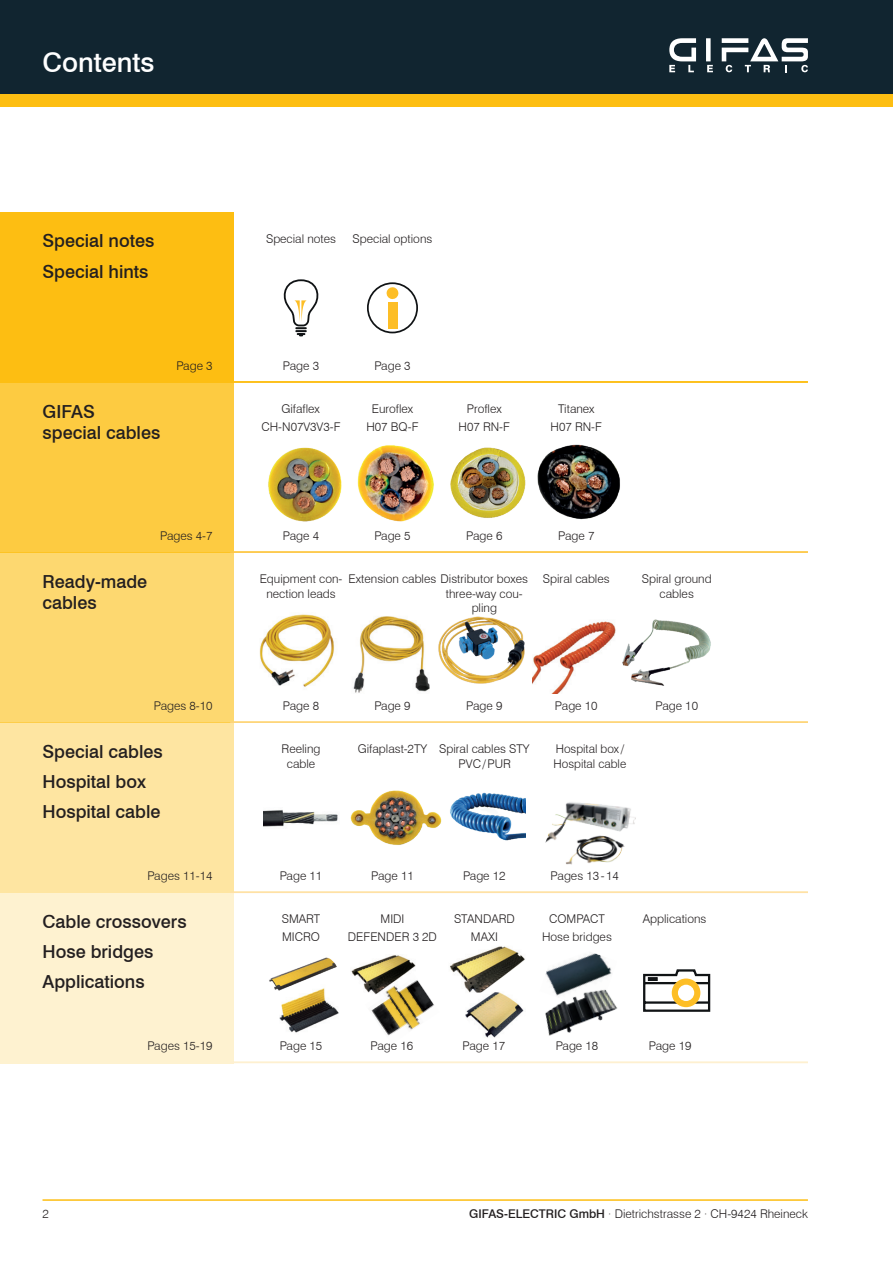
<style>
.page{position:relative;width:893px;height:1263px;background:#fff}
.page>*{position:absolute;margin:0;border:0;box-sizing:border-box;transform-origin:0 0}
.t1{font:500 27px "Swiss 721 BT";color:#fff}
.t2{font:500 18px/30.2px "Swiss 721 BT";color:#231f20}
.t3{font:300 12px/14.4px "Swiss 721 BT";color:#231f20;text-align:center}
.s1{font-weight:500}
</style>
<div class="page">
<div style="left:0;top:89px;width:893px;height:17px;background:#fdbe12"></div>
<div style="left:0;top:0;width:893px;height:94px;background:#112530"></div>
<div style="left:0;top:213px;width:234px;height:170px;background:#fdbe12"></div>
<div style="left:0;top:383px;width:234px;height:170px;background:#fdcb41"></div>
<div style="left:0;top:553px;width:234px;height:170px;background:#fdd870"></div>
<div style="left:0;top:723px;width:234px;height:170px;background:#fee5a1"></div>
<div style="left:0;top:893px;width:234px;height:170px;background:#fef2d0"></div>
<div style="left:706px;top:38px;width:5px;height:23px;background:#fff"></div>
<svg style="left:669px;top:38px;width:27px;height:34px"></svg>
<svg style="left:707px;top:65px;width:6px;height:7px"></svg>
<svg style="left:722px;top:38px;width:86px;height:34px"></svg>
<hr style="left:43px;top:1199px;width:765px;height:2px;background:#fdbe12">
<img style="left:259px;top:614px;width:76px;height:73px">
<img style="left:279px;top:992px;width:60px;height:41px">
<img style="left:533px;top:621px;width:83px;height:73px">
<img style="left:351px;top:955px;width:64px;height:34px">
<img style="left:353px;top:616px;width:77px;height:77px">
<img style="left:269px;top:957px;width:68px;height:35px">
<img style="left:268px;top:447px;width:74px;height:75px">
<img style="left:357px;top:445px;width:77px;height:77px">
<img style="left:450px;top:447px;width:76px;height:71px">
<img style="left:537px;top:444px;width:83px;height:76px">
<img style="left:622px;top:619px;width:89px;height:67px">
<img style="left:450px;top:792px;width:76px;height:49px">
<img style="left:350px;top:790px;width:92px;height:55px">
<svg style="left:284px;top:279px;width:34px;height:57px"></svg>
<div style="left:367px;top:282px;width:51px;height:51px;border:2px solid #101315;border-radius:50%"></div>
<svg style="left:386px;top:287px;width:13px;height:12px"></svg>
<div style="left:388px;top:302px;width:9px;height:26px;background:#fdbe26"></div>
<img style="left:545px;top:1008px;width:73px;height:28px">
<svg style="left:643px;top:969px;width:67px;height:43px"></svg>
<img style="left:263px;top:810px;width:75px;height:17px">
<img style="left:438px;top:616px;width:87px;height:68px">
<img style="left:450px;top:946px;width:75px;height:44px">
<img style="left:365px;top:972px;width:69px;height:64px">
<img style="left:465px;top:990px;width:59px;height:48px">
<img style="left:545px;top:953px;width:72px;height:59px">
<img style="left:545px;top:802px;width:91px;height:63px">
<hr style="left:230px;top:381px;width:578px;height:2px;background:#fdbe12">
<hr style="left:230px;top:551px;width:578px;height:2px;background:#fec94d">
<hr style="left:230px;top:721px;width:578px;height:2px;background:#fed57c">
<hr style="left:230px;top:1061px;width:578px;height:2px;background:#fef0d0">
<hr style="left:230px;top:891px;width:578px;height:2px;background:#ffe1a5">
<h1 class="t1" style="left:43px;top:46px;width:114px">Contents</h1>
<h2 class="t2" style="left:43px;top:226px;width:113px">Special notes<br>Special hints</h2>
<p class="t3" style="left:266px;top:231px;width:72px">Special notes</p>
<p class="t3" style="left:353px;top:231px;width:81px">Special options</p>
<p class="t3" style="left:176px;top:358px;width:38px">Page 3</p>
<p class="t3" style="left:283px;top:358px;width:38px">Page 3</p>
<p class="t3" style="left:374px;top:358px;width:38px">Page 3</p>
<h2 class="t2" style="left:43px;top:400px;width:119px;line-height:21.6px">GIFAS<br>special cables</h2>
<p class="t3" style="left:281px;top:401px;width:40px">Gifaflex</p>
<p class="t3" style="left:372px;top:401px;width:43px">Euroflex</p>
<p class="t3" style="left:467px;top:401px;width:37px">Proflex</p>
<p class="t3" style="left:558px;top:401px;width:38px">Titanex</p>
<p class="t3" style="left:261px;top:419px;width:81px">CH-N07V3V3-F</p>
<p class="t3" style="left:366px;top:419px;width:54px">H07 BQ-F</p>
<p class="t3" style="left:459px;top:419px;width:53px">H07 RN-F</p>
<p class="t3" style="left:551px;top:419px;width:53px">H07 RN-F</p>
<p class="t3" style="left:160px;top:528px;width:54px">Pages 4-7</p>
<p class="t3" style="left:283px;top:528px;width:38px">Page 4</p>
<p class="t3" style="left:374px;top:528px;width:38px">Page 5</p>
<p class="t3" style="left:466px;top:528px;width:38px">Page 6</p>
<p class="t3" style="left:558px;top:528px;width:38px">Page 7</p>
<h2 class="t2" style="left:43px;top:570px;width:106px;line-height:21.6px">Ready-made cables</h2>
<p class="t3" style="left:260px;top:571px;width:84px">Equipment con&shy;nection leads</p>
<p class="t3" style="left:349px;top:571px;width:181px">Extension cables Distributor boxes</p>
<p class="t3" style="left:446px;top:586px;width:78px">three-way cou-</p>
<p class="t3" style="left:472px;top:600px;width:27px">pling</p>
<p class="t3" style="left:543px;top:571px;width:68px">Spiral cables</p>
<p class="t3" style="left:642px;top:571px;width:71px">Spiral ground cables</p>
<p class="t3" style="left:154px;top:698px;width:60px">Pages 8-10</p>
<p class="t3" style="left:283px;top:698px;width:38px">Page 8</p>
<p class="t3" style="left:374px;top:698px;width:38px">Page 9</p>
<p class="t3" style="left:466px;top:698px;width:38px">Page 9</p>
<p class="t3" style="left:555px;top:698px;width:44px">Page 10</p>
<p class="t3" style="left:655px;top:698px;width:44px">Page 10</p>
<h2 class="t2" style="left:43px;top:736px;width:122px">Special cables<br>Hospital box<br>Hospital cable</h2>
<p class="t3" style="left:282px;top:742px;width:40px">Reeling cable</p>
<p class="t3" style="left:358px;top:742px;width:71px">Gifaplast-2TY</p>
<p class="t3" style="left:439px;top:742px;width:92px">Spiral cables STY</p>
<p class="t3" style="left:554px;top:742px;width:74px;text-align:left">Hospital box /<br>Hospital cable</p>
<p class="t3" style="left:459px;top:756px;width:54px">PVC/PUR</p>
<p class="t3" style="left:147px;top:868px;width:67px">Pages 11-14</p>
<p class="t3" style="left:280px;top:869px;width:44px">Page 11</p>
<p class="t3" style="left:371px;top:869px;width:44px">Page 11</p>
<p class="t3" style="left:463px;top:869px;width:44px">Page 12</p>
<p class="t3" style="left:551px;top:869px;width:70px">Pages 13-14</p>
<h2 class="t2" style="left:43px;top:906px;width:146px">Cable crossovers<br>Hose bridges<br>Applications</h2>
<p class="t3" style="left:282px;top:910px;width:40px;line-height:17.2px;text-align:left">SMART<br>MICRO</p>
<p class="t3" style="left:348px;top:910px;width:91px;line-height:17.2px">MIDI<br>DEFENDER 3 2D</p>
<p class="t3" style="left:454px;top:910px;width:62px;line-height:17.2px">STANDARD<br>MAXI</p>
<p class="t3" style="left:549px;top:912px;width:57px">COMPACT</p>
<p class="t3" style="left:643px;top:912px;width:65px">Applications</p>
<p class="t3" style="left:542px;top:929px;width:71px">Hose bridges</p>
<p class="t3" style="left:147px;top:1039px;width:67px">Pages 15-19</p>
<p class="t3" style="left:280px;top:1039px;width:44px">Page 15</p>
<p class="t3" style="left:370px;top:1039px;width:44px">Page 16</p>
<p class="t3" style="left:462px;top:1039px;width:44px">Page 17</p>
<p class="t3" style="left:556px;top:1039px;width:44px">Page 18</p>
<p class="t3" style="left:649px;top:1039px;width:44px">Page 19</p>
<p class="t3" style="left:43px;top:1207px;width:8px">2</p>
<p class="t3" style="left:469px;top:1207px;width:340px"><span class="s1">GIFAS-ELECTRIC GmbH</span> · Dietrichstrasse 2 · CH-9424 Rheineck</p>
</div>
